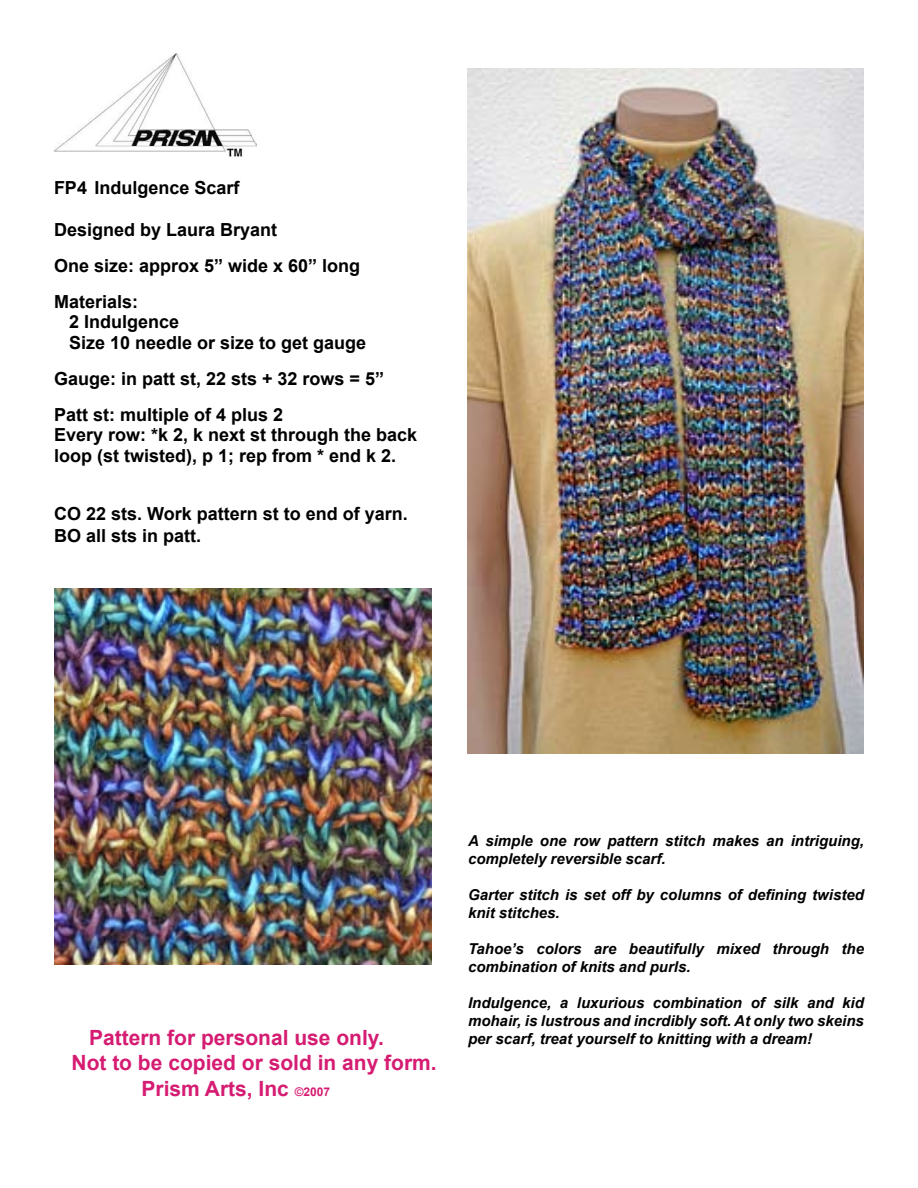
<style>
.page{position:relative;width:918px;height:1188px;background:#fff}
.page>*{position:absolute;margin:0;border:0;box-sizing:border-box;transform-origin:0 0}
.t1{font:700 21px/25.2px "Arial";color:#d51c72}
.t2{font:700 18px/35.7px "Arial";color:#000}
.t3{font:italic 700 15px/18px "Arial";color:#000}
.s1{font-size:12px}
</style>
<div class="page">
<img style="left:54px;top:54px;width:202px;height:103px">
<img style="left:468px;top:68px;width:396px;height:686px">
<img style="left:54px;top:588px;width:378px;height:376px">
<p class="t2" style="left:54px;top:171px;width:187px">FP4 Indulgence Scarf</p>
<p class="t2" style="left:54px;top:213px;width:308px">Designed by Laura Bryant<br>One size: approx 5” wide x 60” long<br>Materials:</p>
<p class="t2" style="left:69px;top:312px;width:299px;line-height:20.7px">2 Indulgence<br>Size 10 needle or size to get gauge</p>
<p class="t2" style="left:54px;top:361px;width:332px">Gauge: in patt st, 22 sts + 32 rows = 5”<br>Patt st: multiple of 4 plus 2</p>
<p class="t2" style="left:54px;top:425px;width:365px;line-height:20.7px">Every row: *k 2, k next st through the back loop (st twisted), p 1; rep from * end k 2.</p>
<p class="t2" style="left:54px;top:504px;width:355px;line-height:21.6px">CO 22 sts. Work pattern st to end of yarn.<br>BO all sts in patt.</p>
<p class="t3" style="left:468px;top:832px;width:398px">A simple one row pattern stitch makes an intriguing, completely reversible scarf.</p>
<p class="t3" style="left:468px;top:886px;width:397px">Garter stitch is set off by columns of defining twisted knit stitches.</p>
<p class="t3" style="left:468px;top:940px;width:398px">Tahoe’s colors are beautifully mixed through the combination of knits and purls.</p>
<p class="t3" style="left:468px;top:994px;width:398px">Indulgence, a luxurious combination of silk and kid mohair, is lustrous and incrdibly soft. At only two skeins</p>
<h1 class="t1" style="left:89px;top:1026px;width:296px">Pattern for personal use only.</h1>
<p class="t3" style="left:468px;top:1030px;width:346px">per scarf, treat yourself to knitting with a dream!</p>
<h1 class="t1" style="left:142px;top:1051px;width:297px;text-indent:-70px">Not to be copied or sold in any form.<br>Prism Arts, Inc <span class="s1">©2007</span></h1>
</div>
